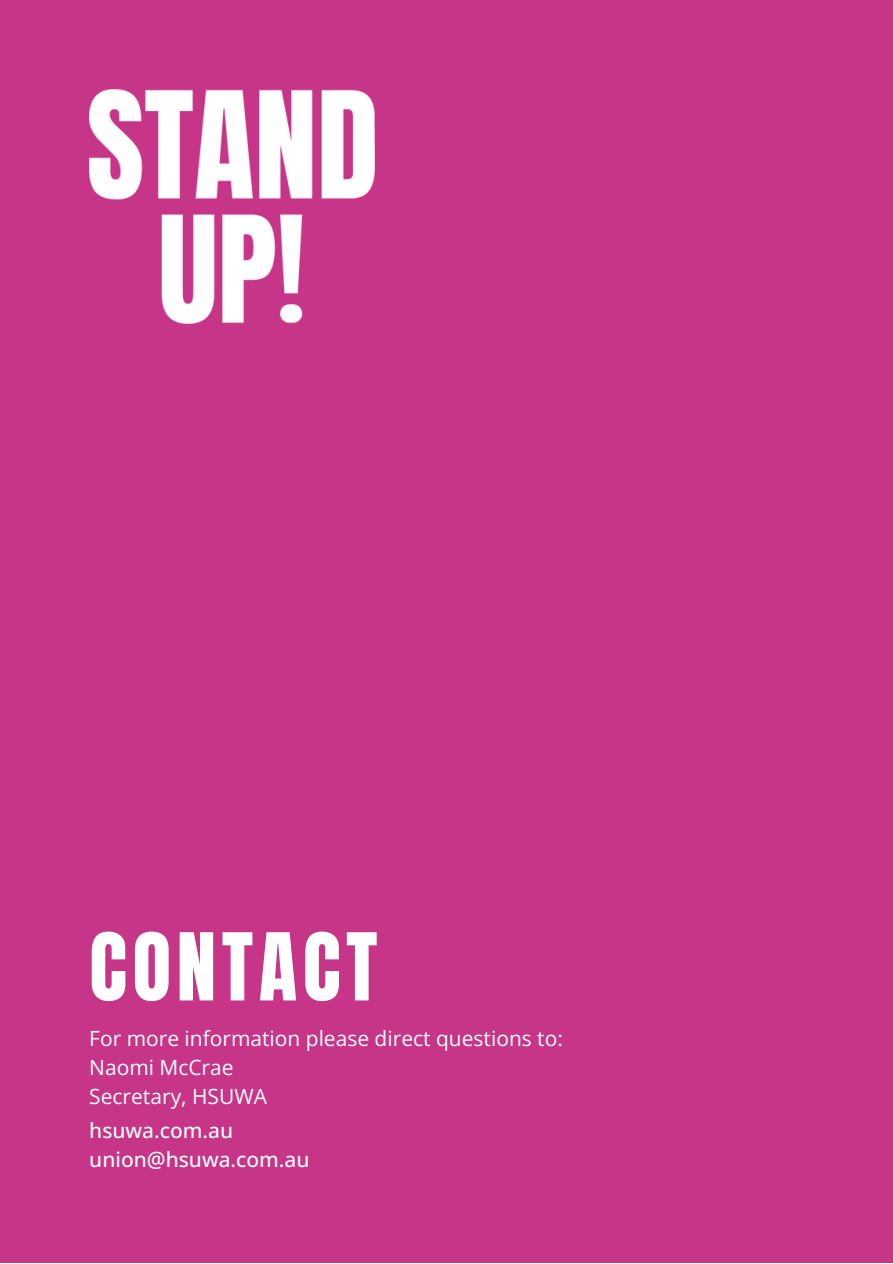
<style>
.page{position:relative;width:893px;height:1264px;background:#fff}
.page>*{position:absolute;margin:0;border:0;box-sizing:border-box;transform-origin:0 0}
.t1{font:79.35px "Anton";letter-spacing:.07em;color:#fff}
.t2{font:21px "Open Sans";color:#fff}
.t3{font:500 21px "Open Sans";color:#fff}
</style>
<div class="page">
<div style="left:0;top:0;width:892px;height:1262px;background:#c63587"></div>
<img style="left:89px;top:89px;width:286px;height:234px">
<p class="t1" style="left:89px;top:910px;width:290px">CONTACT</p>
<p class="t2" style="left:89px;top:1023px;width:475px">For more information please direct questions to:</p>
<p class="t2" style="left:89px;top:1052px;width:146px">Naomi McCrae</p>
<p class="t2" style="left:89px;top:1081px;width:179px">Secretary, HSUWA</p>
<p class="t3" style="left:89px;top:1115px;width:145px">hsuwa.com.au</p>
<p class="t3" style="left:89px;top:1144px;width:222px">union@hsuwa.com.au</p>
</div>
